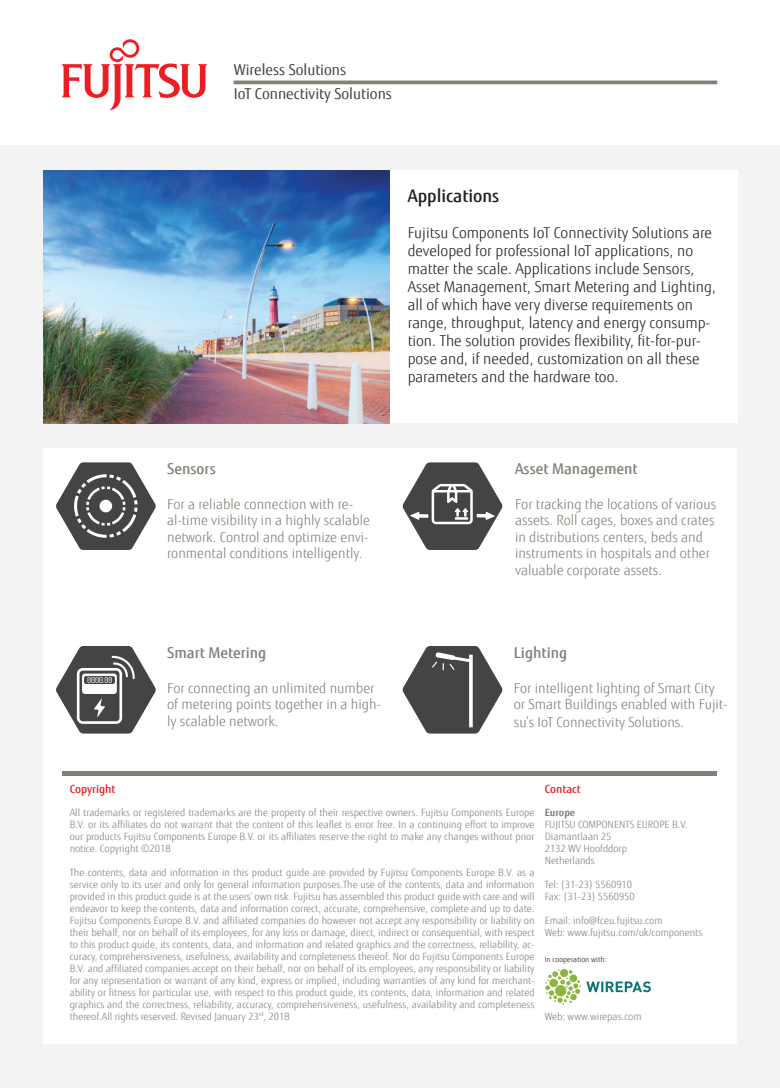
<style>
.page{position:relative;width:780px;height:1088px;background:#fff}
.page>*{position:absolute;margin:0;border:0;box-sizing:border-box;transform-origin:0 0}
.t1{font:500 17.5px "Fujitsu Sans";color:#231f20}
.t2{font:300 15px/18px "Fujitsu Sans";color:#231f20}
.t3{font:500 15px "Fujitsu Sans";color:#818178}
.t4{font:15px/24.6px "Fujitsu Sans";color:#434343}
.t5{font:300 13.75px/16.5px "Fujitsu Sans";color:#818178}
.t6{font:500 11.25px "Fujitsu Sans";color:#ee1d23}
.t7{font:300 10px/12px "Fujitsu Sans";color:#818178}
.t8{font:700 10px "Fujitsu Sans";color:#818178}
.t9{font:300 7.5px "Fujitsu Sans";color:#231f20}
</style>
<div class="page">
<svg style="left:61px;top:39px;width:146px;height:71px"></svg>
<hr style="left:234px;top:81px;width:483px;height:3px;background:#818178">
<div style="left:0;top:146px;width:780px;height:942px;background:#f3f3f3"></div>
<img style="left:43px;top:171px;width:347px;height:252px">
<div style="left:390px;top:171px;width:347px;height:252px;background:#fff"></div>
<div style="left:43px;top:448px;width:694px;height:596px;background:#fff"></div>
<svg style="left:402px;top:462px;width:100px;height:88px"></svg>
<svg style="left:56px;top:462px;width:100px;height:88px"></svg>
<div style="left:99px;top:500px;width:13px;height:12px;background:#fff;border-radius:50%"></div>
<svg style="left:56px;top:646px;width:100px;height:87px"></svg>
<svg style="left:402px;top:646px;width:100px;height:87px"></svg>
<hr style="left:63px;top:771px;width:654px;height:4px;background:#818178">
<svg style="left:545px;top:969px;width:105px;height:35px"></svg>
<p class="t6" style="left:70px;top:782px;width:47px">Copyright</p>
<h2 class="t4" style="left:234px;top:57px;width:160px">Wireless Solutions<br>IoT Connectivity Solutions</h2>
<h1 class="t1" style="left:407px;top:185px;width:93px">Applications</h1>
<p class="t2" style="left:407px;top:224px;width:310px">Fujitsu Components IoT Connectivity Solutions are developed for professional IoT applications, no matter the scale. Applications include Sensors, Asset Management, Smart Metering and Lighting, all of which have very diverse requirements on range, throughput, latency and energy consump&shy;tion. The solution provides flexibility, fit-for-pur&shy;pose and, if needed, customization on all these parameters and the hardware too.</p>
<h2 class="t3" style="left:167px;top:460px;width:50px">Sensors</h2>
<h3 class="t5" style="left:167px;top:496px;width:204px">For a reliable connection with re&shy;al-time visibility in a highly scalable network. Control and optimize envi&shy;ronmental conditions intelligently.</h3>
<h2 class="t3" style="left:167px;top:643px;width:101px">Smart Metering</h2>
<h3 class="t5" style="left:167px;top:679px;width:215px">For connecting an unlimited number of metering points together in a high&shy;ly scalable network.</h3>
<h2 class="t3" style="left:515px;top:460px;width:124px">Asset Management</h2>
<h3 class="t5" style="left:515px;top:496px;width:203px">For tracking the locations of various assets. Roll cages, boxes and crates in distributions centers, beds and instruments in hospitals and other valuable corporate assets.</h3>
<h2 class="t3" style="left:514px;top:643px;width:55px">Lighting</h2>
<h3 class="t5" style="left:514px;top:679px;width:215px">For intelligent lighting of Smart City or Smart Buildings enabled with Fujit-</h3>
<h3 class="t5" style="left:514px;top:714px;width:172px">su’s IoT Connectivity Solutions.</h3>
<p class="t6" style="left:544px;top:782px;width:38px">Contact</p>
<p class="t7" style="left:70px;top:806px;width:466px;text-align:justify">All trademarks or registered trademarks are the property of their respective owners. Fujitsu Components Europe B.V. or its affiliates do not warrant that the content of this leaflet is error free. In a continuing effort to improve our products Fujitsu Components Europe B.V. or its affiliates reserve the right to make any changes without prior notice. Copyright ©2018</p>
<p class="t7" style="left:70px;top:866px;width:466px;text-align:justify">The contents, data and information in this product guide are provided by Fujitsu Components Europe B.V. as a service only to its user and only for general information purposes.The use of the contents, data and information provided in this product guide is at the users’ own risk. Fujitsu has assembled this product guide with care and will endeavor to keep the contents, data and information correct, accurate, comprehensive, complete and up to date.<br>Fujitsu Components Europe B.V. and affiliated companies do however not accept any responsibility or liability on their behalf, nor on behalf of its employees, for any loss or damage, direct, indirect or consequential, with respect to this product guide, its contents, data, and information and related graphics and the correctness, reliability, ac&shy;curacy, comprehensiveness, usefulness, availability and completeness thereof. Nor do Fujitsu Components Europe B.V. and affiliated companies accept on their behalf, nor on behalf of its employees, any responsibility or liability for any representation or warrant of any kind, express or implied, including warranties of any kind for merchant&shy;ability or fitness for particular use, with respect to this product guide, its contents, data, information and related graphics and the correctness, reliability, accuracy, comprehensiveness, usefulness, availability and completeness thereof.All rights reserved. Revised January 23<sup>rd</sup>, 2018</p>
<p class="t8" style="left:544px;top:806px;width:32px">Europe</p>
<p class="t7" style="left:544px;top:818px;width:144px">FUJITSU COMPONENTS EUROPE B.V.<br>Diamantlaan 25<br>2132 WV Hoofddorp<br>Netherlands</p>
<p class="t7" style="left:544px;top:878px;width:92px">Tel: (31-23) 5560910<br>Fax: (31-23) 5560950</p>
<p class="t7" style="left:544px;top:914px;width:159px">Email: info@fceu.fujitsu.com<br>Web: www.fujitsu.com/uk/components</p>
<p class="t9" style="left:544px;top:955px;width:63px">In cooperation with:</p>
<p class="t7" style="left:544px;top:1010px;width:98px">Web: www.wirepas.com</p>
</div>
